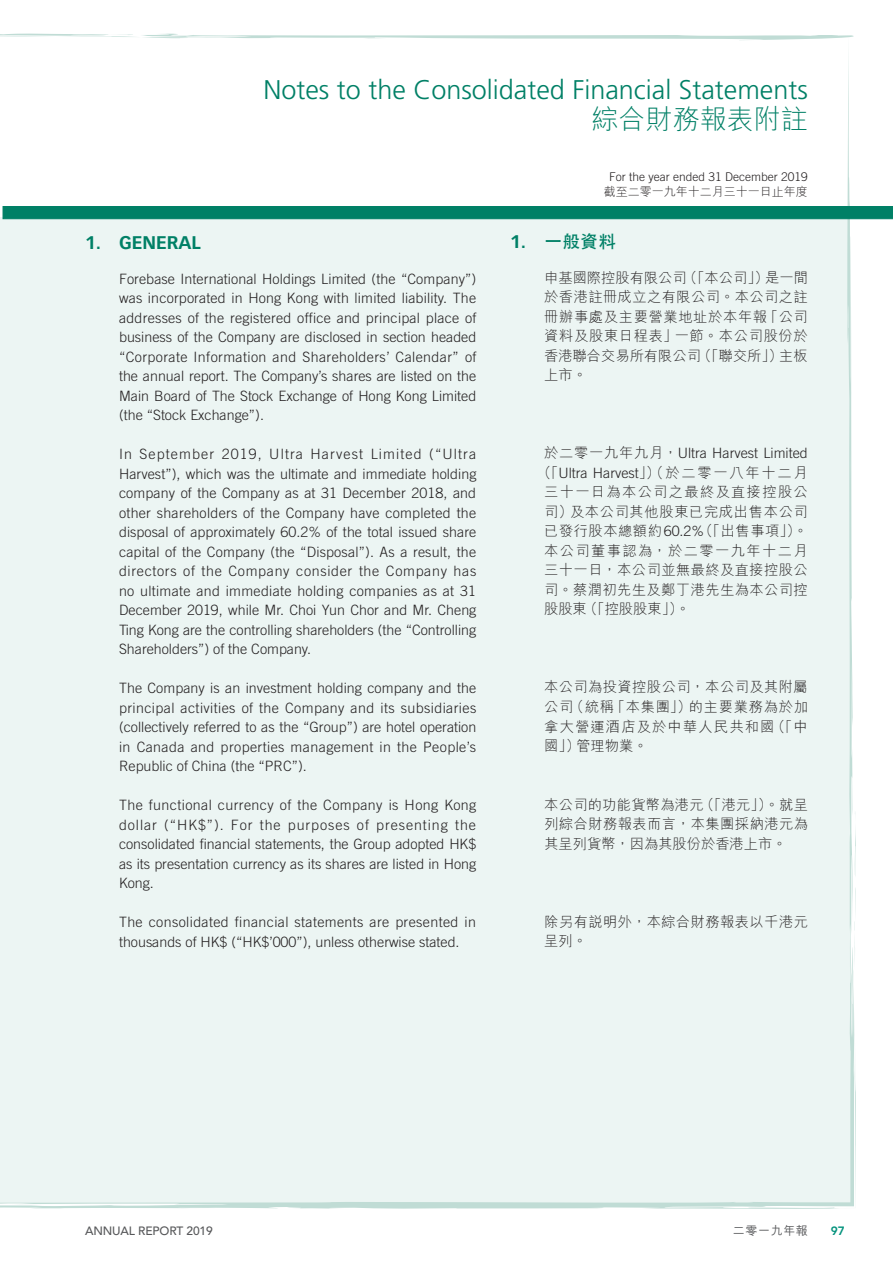
<style>
.page{position:relative;width:893px;height:1263px;background:#fff}
.page>*{position:absolute;margin:0;border:0;box-sizing:border-box;transform-origin:0 0}
.t1{font:300 27px "Frutiger LT Std";color:#008066}
.t2{font:300 27px "M Hei HK";color:#008066}
.t3{font:700 18px "Vectora LT Std";color:#008066}
.t4{font:700 18px "C Hei 2 HK";color:#008066}
.t5{font:300 14.25px/19.5px "Trade Gothic LT Std";color:#231f20;text-align:justify}
.t6{font:300 14.25px/19.5px "M Hei HK";letter-spacing:.03em;color:#231f20;text-align:justify}
.t7{font:300 14.25px/19.5px "Trade Gothic LT Std";letter-spacing:.025em;color:#231f20}
.t8{font:300 12px "Trade Gothic LT Std";color:#231f20}
.t9{font:300 12px "M Hei HK";color:#231f20}
.t10{font:500 12px "Avenir LT Std";letter-spacing:-.01em;color:#57585a}
.t11{font:500 12px "M Hei HK";letter-spacing:.05em;color:#57585a}
.t12{font:800 12px "Avenir LT Std";color:#03927c}
.s1{font-family:"Vectora LT Std"}
.s2{font-family:"M Hei HK"}
.s3{font-family:"Trade Gothic LT Std"}
</style>
<div class="page">
<div style="left:1px;top:323px;width:855px;height:886px;background:#ecf5f3"></div>
<svg style="left:1px;top:34px;width:892px;height:289px"></svg>
<h1 class="t1" style="left:263px;top:74px;width:546px">Notes to the Consolidated Financial Statements</h1>
<h1 class="t2" style="left:592px;top:105px;width:218px">綜合財務報表附註</h1>
<p class="t3" style="left:85px;top:231px;width:117px">1. GENERAL</p>
<p class="t5" style="left:119px;top:269px;width:359px">Forebase International Holdings Limited (the “Company”) was incorporated in Hong Kong with limited liability. The addresses of the registered office and principal place of business of the Company are disclosed in section headed “Corporate Information and Shareholders’ Calendar” of the annual report. The Company’s shares are listed on the Main Board of The Stock Exchange of Hong Kong Limited (the “Stock Exchange”).</p>
<p class="t5" style="left:119px;top:444px;width:359px">In September 2019, Ultra Harvest Limited (“Ultra Harvest”), which was the ultimate and immediate holding company of the Company as at 31 December 2018, and other shareholders of the Company have completed the disposal of approximately 60.2% of the total issued share capital of the Company (the “Disposal”). As a result, the directors of the Company consider the Company has no ultimate and immediate holding companies as at 31<br>December 2019, while Mr. Choi Yun Chor and Mr. Cheng Ting Kong are the controlling shareholders (the “Controlling Shareholders”) of the Company.</p>
<p class="t5" style="left:119px;top:678px;width:359px">The Company is an investment holding company and the principal activities of the Company and its subsidiaries (collectively referred to as the “Group”) are hotel operation in Canada and properties management in the People’s Republic of China (the “PRC”).</p>
<p class="t5" style="left:119px;top:795px;width:359px">The functional currency of the Company is Hong Kong dollar (“HK$”). For the purposes of presenting the consolidated financial statements, the Group adopted HK$ as its presentation currency as its shares are listed in Hong Kong.</p>
<p class="t7" style="left:119px;top:912px;width:358px">The consolidated financial statements are presented in thousands of HK$ (“HK$’000”), unless otherwise stated.</p>
<p class="t8" style="left:609px;top:170px;width:200px">For the year ended 31 December 2019</p>
<p class="t9" style="left:604px;top:186px;width:206px">截至二零一九年十二月三十一日止年度</p>
<p class="t4" style="left:510px;top:233px;width:108px"><span class="s1">1.</span> 一般資料</p>
<p class="t6" style="left:544px;top:268px;width:265px">申基國際控股有限公司（「本公司」）是一間於香港註冊成立之有限公司。本公司之註冊辦事處及主要營業地址於本年報「公司資料及股東日程表」一節。本公司股份於香港聯合交易所有限公司（「聯交所」）主板上市。</p>
<p class="t5" style="left:544px;top:443px;width:265px"><span class="s2">於二零一九年九月，</span>Ultra Harvest Limited</p>
<p class="t6" style="left:544px;top:463px;width:265px;text-indent:-7px">（「<span class="s3">Ultra Harvest</span>」）（於二零一八年十二月三十一日為本公司之最終及直接控股公司）及本公司其他股東已完成出售本公司已發行股本總額約<span class="s3">60.2%</span>（「出售事項」）。本公司董事認為，於二零一九年十二月三十一日，本公司並無最終及直接控股公司。蔡潤初先生及鄭丁港先生為本公司控股股東（「控股股東」）。</p>
<p class="t6" style="left:544px;top:677px;width:265px">本公司為投資控股公司，本公司及其附屬公司（統稱「本集團」）的主要業務為於加拿大營運酒店及於中華人民共和國（「中國」）管理物業。</p>
<p class="t6" style="left:544px;top:794px;width:265px">本公司的功能貨幣為港元（「港元」）。就呈列綜合財務報表而言，本集團採納港元為其呈列貨幣，因為其股份於香港上市。</p>
<p class="t6" style="left:544px;top:911px;width:265px">除另有說明外，本綜合財務報表以千港元呈列。</p>
<p class="t10" style="left:85px;top:1223px;width:129px">ANNUAL REPORT 2019</p>
<p class="t11" style="left:733px;top:1222px;width:76px">二零一九年報</p>
<p class="t12" style="left:831px;top:1223px;width:16px">97</p>
</div>
